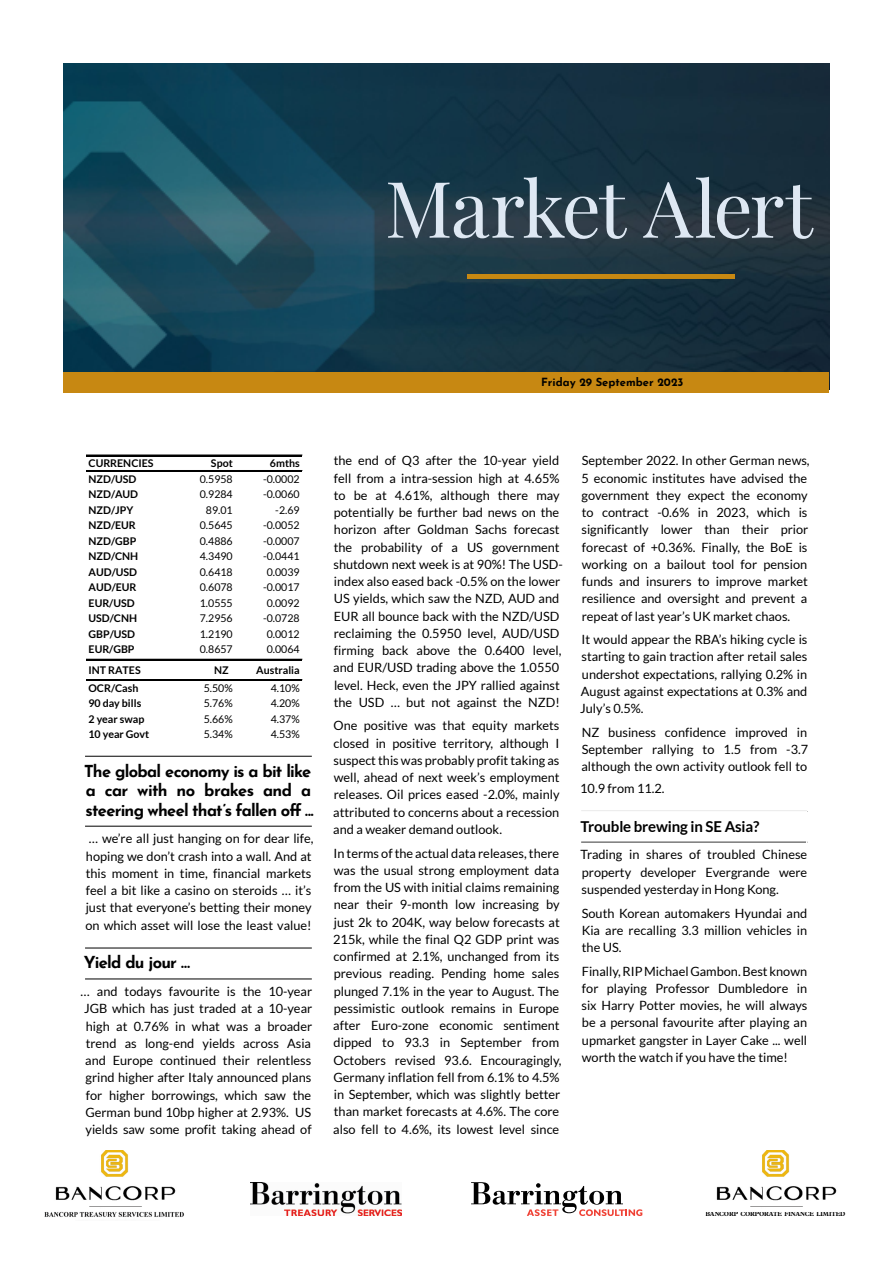
<style>
.page{position:relative;width:893px;height:1263px;background:#fff}
.page>*{position:absolute;margin:0;border:0;box-sizing:border-box;transform-origin:0 0}
.t1{font:78px "Playfair Display";letter-spacing:-.03em;color:#dee8f3}
.t2{font:700 16.5px/19.5px "Josefin Sans";letter-spacing:-.045em;color:#000}
.t3{font:700 15px "Lato";letter-spacing:-.01em;color:#000}
.t4{font:12.75px/17.2px "Lato";color:#000;text-align:justify}
.t5{font:700 11.25px "Josefin Sans";color:#000}
.t6{font:10.65px "Lato";color:#000}
.t7{font:700 10.65px "Lato";color:#000}
.t8{font:700 6.45px "Plantin Std";letter-spacing:-.01em;color:#000;scale:.93 1}
</style>
<div class="page">
<hr style="left:85px;top:756px;width:227px;height:1px;background:#000">
<hr style="left:85px;top:826px;width:227px;height:1px;background:#000">
<hr style="left:85px;top:948px;width:227px;height:1px;background:#000">
<hr style="left:85px;top:979px;width:227px;height:1px;background:#000">
<hr style="left:86px;top:455px;width:216px;height:1px;background:#000">
<hr style="left:86px;top:470px;width:216px;height:1px;background:#000">
<hr style="left:86px;top:659px;width:216px;height:1px;background:#000">
<hr style="left:86px;top:679px;width:216px;height:1px;background:#000">
<hr style="left:86px;top:680px;width:216px;height:1px;background:#000">
<img style="left:44px;top:1150px;width:140px;height:67px">
<img style="left:251px;top:1182px;width:151px;height:33px">
<img style="left:716px;top:1150px;width:121px;height:57px">
<img style="left:64px;top:64px;width:765px;height:308px">
<div style="left:64px;top:372px;width:765px;height:21px;background:#c78812"></div>
<hr style="left:467px;top:275px;width:268px;height:4px;background:#c78812">
<svg style="left:581px;top:810px;width:227px;height:33px"></svg>
<div style="left:580px;top:811px;width:227px;height:32px;border:1px solid #fff"></div>
<svg style="left:471px;top:1182px;width:171px;height:34px"></svg>
<h1 class="t1" style="left:385px;top:148px;width:429px">Market Alert</h1>
<p class="t5" style="left:541px;top:372px;width:144px">Friday 29 September 2023</p>
<p class="t7" style="left:89px;top:457px;width:67px">CURRENCIES</p>
<p class="t7" style="left:211px;top:457px;width:23px">Spot</p>
<p class="t7" style="left:270px;top:457px;width:31px">6mths</p>
<p class="t7" style="left:89px;top:473px;width:49px">NZD/USD</p>
<p class="t6" style="left:200px;top:473px;width:34px">0.5958</p>
<p class="t6" style="left:263px;top:473px;width:38px">-0.0002</p>
<p class="t7" style="left:89px;top:488px;width:51px">NZD/AUD</p>
<p class="t6" style="left:200px;top:488px;width:34px">0.9284</p>
<p class="t6" style="left:263px;top:488px;width:38px">-0.0060</p>
<p class="t7" style="left:89px;top:504px;width:46px">NZD/JPY</p>
<p class="t6" style="left:206px;top:504px;width:28px">89.01</p>
<p class="t6" style="left:275px;top:504px;width:26px">-2.69</p>
<p class="t7" style="left:89px;top:519px;width:49px">NZD/EUR</p>
<p class="t6" style="left:200px;top:519px;width:34px">0.5645</p>
<p class="t6" style="left:263px;top:519px;width:38px">-0.0052</p>
<p class="t7" style="left:89px;top:535px;width:49px">NZD/GBP</p>
<p class="t6" style="left:200px;top:535px;width:34px">0.4886</p>
<p class="t6" style="left:263px;top:535px;width:38px">-0.0007</p>
<p class="t7" style="left:89px;top:550px;width:51px">NZD/CNH</p>
<p class="t6" style="left:200px;top:550px;width:34px">4.3490</p>
<p class="t6" style="left:263px;top:550px;width:38px">-0.0441</p>
<p class="t7" style="left:89px;top:566px;width:50px">AUD/USD</p>
<p class="t6" style="left:200px;top:566px;width:34px">0.6418</p>
<p class="t6" style="left:267px;top:566px;width:34px">0.0039</p>
<p class="t7" style="left:89px;top:581px;width:49px">AUD/EUR</p>
<p class="t6" style="left:200px;top:581px;width:34px">0.6078</p>
<p class="t6" style="left:263px;top:581px;width:38px">-0.0017</p>
<p class="t7" style="left:89px;top:597px;width:48px">EUR/USD</p>
<p class="t6" style="left:200px;top:597px;width:34px">1.0555</p>
<p class="t6" style="left:267px;top:597px;width:34px">0.0092</p>
<p class="t7" style="left:89px;top:612px;width:50px">USD/CNH</p>
<p class="t6" style="left:200px;top:612px;width:34px">7.2956</p>
<p class="t6" style="left:263px;top:612px;width:38px">-0.0728</p>
<p class="t7" style="left:89px;top:627px;width:48px">GBP/USD</p>
<p class="t6" style="left:200px;top:628px;width:34px">1.2190</p>
<p class="t6" style="left:267px;top:628px;width:34px">0.0012</p>
<p class="t7" style="left:89px;top:643px;width:47px">EUR/GBP</p>
<p class="t6" style="left:200px;top:643px;width:34px">0.8657</p>
<p class="t6" style="left:267px;top:643px;width:34px">0.0064</p>
<p class="t7" style="left:89px;top:664px;width:54px">INT RATES</p>
<p class="t7" style="left:214px;top:664px;width:16px">NZ</p>
<p class="t7" style="left:256px;top:664px;width:45px">Australia</p>
<p class="t7" style="left:89px;top:682px;width:51px">OCR/Cash</p>
<p class="t6" style="left:204px;top:682px;width:31px">5.50%</p>
<p class="t6" style="left:271px;top:682px;width:31px">4.10%</p>
<p class="t7" style="left:89px;top:697px;width:54px">90 day bills</p>
<p class="t6" style="left:204px;top:698px;width:31px">5.76%</p>
<p class="t6" style="left:271px;top:698px;width:31px">4.20%</p>
<p class="t7" style="left:89px;top:713px;width:57px">2 year swap</p>
<p class="t6" style="left:204px;top:713px;width:31px">5.66%</p>
<p class="t6" style="left:271px;top:713px;width:31px">4.37%</p>
<p class="t7" style="left:89px;top:728px;width:62px">10 year Govt</p>
<p class="t6" style="left:204px;top:729px;width:31px">5.34%</p>
<p class="t6" style="left:271px;top:729px;width:31px">4.53%</p>
<p class="t2" style="left:84px;top:758px;width:231px">The global economy is a bit like a car with no brakes and a steering wheel that’s fallen off ...</p>
<p class="t4" style="left:86px;top:830px;width:229px;text-align:left">… we’re all just hanging on for dear life, hoping we don’t crash into a wall. And at this moment in time, financial markets feel a bit like a casino on steroids … it’s just that everyone’s betting their money on which asset will lose the least value!</p>
<p class="t2" style="left:84px;top:950px;width:108px">Yield du jour …</p>
<p class="t4" style="left:81px;top:983px;width:233px">… and todays favourite is the 10-year JGB which has just traded at a 10-year high at 0.76% in what was a broader trend as long-end yields across Asia and Europe continued their relentless grind higher after Italy announced plans for higher borrowings, which saw the German bund 10bp higher at 2.93%. US yields saw some profit taking ahead of</p>
<p class="t4" style="left:333px;top:452px;width:231px;text-align:left">the end of Q3 after the 10-year yield fell from a intra-session high at 4.65% to be at 4.61%, although there may potentially be further bad news on the horizon after Goldman Sachs forecast the probability of a US government shutdown next week is at 90%! The USD&shy;index also eased back -0.5% on the lower US yields, which saw the NZD, AUD and EUR all bounce back with the NZD/USD reclaiming the 0.5950 level, AUD/USD firming back above the 0.6400 level, and EUR/USD trading above the 1.0550 level. Heck, even the JPY rallied against the USD … but not against the NZD!</p>
<p class="t4" style="left:333px;top:717px;width:228px">One positive was that equity markets closed in positive territory, although I suspect this was probably profit taking as well, ahead of next week’s employment releases. Oil prices eased -2.0%, mainly attributed to concerns about a recession and a weaker demand outlook.</p>
<p class="t4" style="left:333px;top:844px;width:230px;text-align:left">In terms of the actual data releases, there was the usual strong employment data from the US with initial claims remaining near their 9-month low increasing by just 2k to 204K, way below forecasts at 215k, while the final Q2 GDP print was confirmed at 2.1%, unchanged from its previous reading. Pending home sales plunged 7.1% in the year to August. The pessimistic outlook remains in Europe after Euro-zone economic sentiment dipped to 93.3 in September from Octobers revised 93.6. Encouragingly, Germany inflation fell from 6.1% to 4.5% in September, which was slightly better than market forecasts at 4.6%. The core also fell to 4.6%, its lowest level since</p>
<p class="t4" style="left:581px;top:452px;width:230px;text-align:left">September 2022. In other German news, 5 economic institutes have advised the government they expect the economy to contract -0.6% in 2023, which is significantly lower than their prior forecast of +0.36%. Finally, the BoE is working on a bailout tool for pension funds and insurers to improve market resilience and oversight and prevent a repeat of last year’s UK market chaos.</p>
<p class="t4" style="left:580px;top:631px;width:229px">It would appear the RBA’s hiking cycle is starting to gain traction after retail sales undershot expectations, rallying 0.2% in August against expectations at 0.3% and July’s 0.5%.</p>
<p class="t4" style="left:581px;top:723px;width:228px">NZ business confidence improved in September rallying to 1.5 from -3.7 although the own activity outlook fell to</p>
<p class="t4" style="left:580px;top:780px;width:86px">10.9 from 11.2.</p>
<p class="t3" style="left:581px;top:817px;width:180px">Trouble brewing in SE Asia?</p>
<p class="t4" style="left:581px;top:846px;width:228px">Trading in shares of troubled Chinese property developer Evergrande were suspended yesterday in Hong Kong.</p>
<p class="t4" style="left:582px;top:904px;width:227px">South Korean automakers Hyundai and Kia are recalling 3.3 million vehicles in the US.</p>
<p class="t4" style="left:581px;top:962px;width:227px">Finally, RIP Michael Gambon. Best known for playing Professor Dumbledore in six Harry Potter movies, he will always be a personal favourite after playing an upmarket gangster in Layer Cake ... well worth the watch if you have the time!</p>
<p class="t8" style="left:705px;top:1210px;width:152px">BANCORP CORPORATE FINANCE LIMITED</p>
</div>
